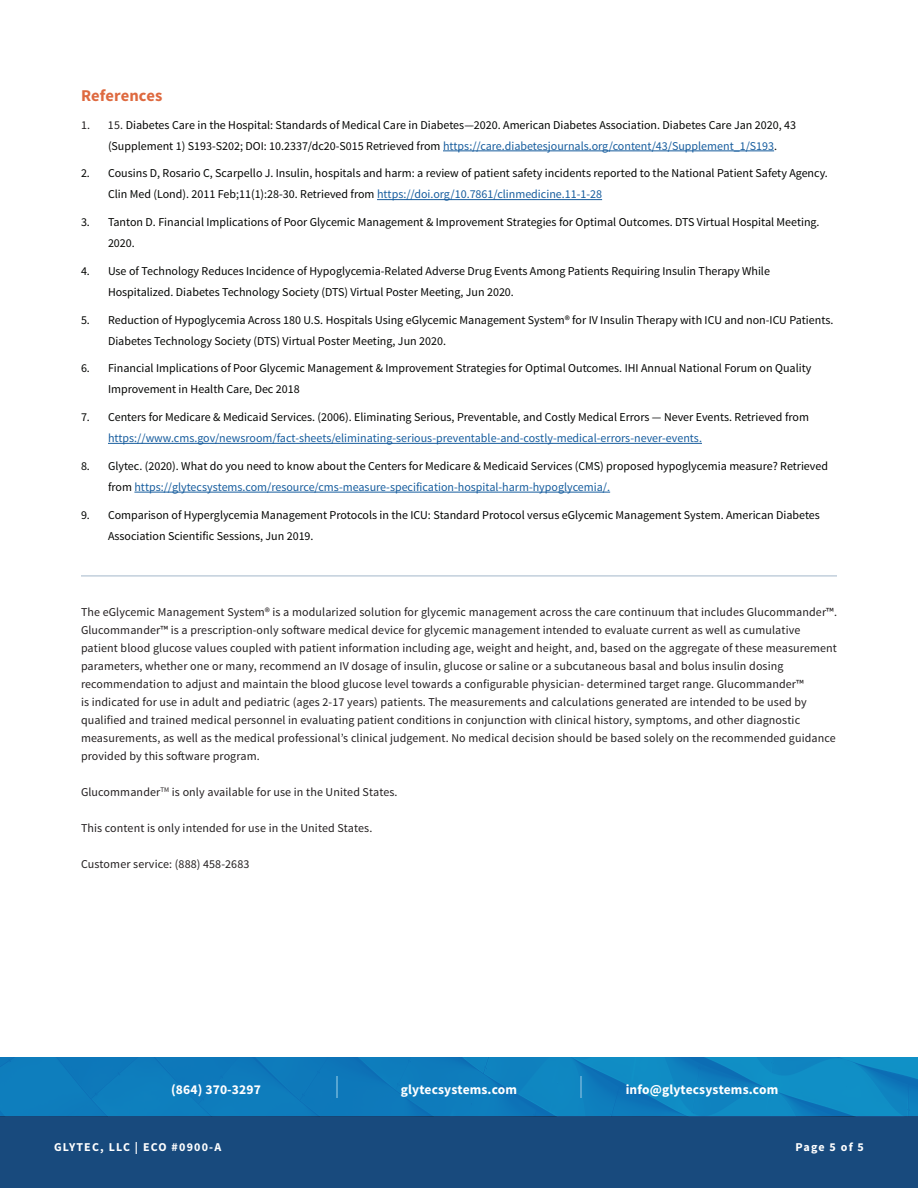
<style>
.page{position:relative;width:918px;height:1188px;background:#fff}
.page>*{position:absolute;margin:0;border:0;box-sizing:border-box;transform-origin:0 0}
.t1{font:700 16.5px "Source Sans Pro";letter-spacing:.005em;color:#de693f}
.t2{font:700 13.5px "Source Sans Pro";letter-spacing:.01em;color:#fff}
.t3{font:12px/21px "Source Sans Pro";color:#040503}
.t4{font:12px/18px "Source Sans Pro";letter-spacing:.01em;color:#231f20}
.t5{font:700 12px "Source Sans Pro";letter-spacing:.1em;color:#fff}
.s1{color:#231f20}
.s2{color:#175d9e}
</style>
<div class="page">
<hr style="left:443px;top:151px;width:331px;height:1px;background:#175d9e">
<hr style="left:377px;top:199px;width:225px;height:1px;background:#175d9e">
<hr style="left:108px;top:443px;width:594px;height:1px;background:#175d9e">
<hr style="left:134px;top:492px;width:476px;height:1px;background:#175d9e">
<hr style="left:81px;top:576px;width:756px;height:1px;background:#a3b7cb">
<div style="left:0;top:1116px;width:918px;height:72px;background:#184a7d"></div>
<img style="left:0;top:1057px;width:918px;height:59px">
<svg style="left:337px;top:1076px;width:1px;height:22px"></svg>
<svg style="left:580px;top:1076px;width:1px;height:22px"></svg>
<p class="t1" style="left:81px;top:85px;width:83px">References</p>
<p class="t3" style="left:108px;top:114px;width:690px;text-indent:-27px"><span class="s1">1. 15.</span> Diabetes Care in the Hospital: Standards of Medical Care in Diabetes—2020. American Diabetes Association. Diabetes Care Jan 2020, 43 (Supplement 1) S193-S202; DOI: 10.2337/dc20-S015 Retrieved from <span class="s2">https://care.diabetesjournals.org/content/43/Supplement_1/S193</span>.</p>
<p class="t3" style="left:108px;top:163px;width:721px;text-indent:-27px">2. Cousins D, Rosario C, Scarpello J. Insulin, hospitals and harm: a review of patient safety incidents reported to the National Patient Safety Agency.<br>Clin Med (Lond). 2011 Feb;11(1):28-30. Retrieved from <span class="s2">https://doi.org/10.7861/clinmedicine.11-1-28</span></p>
<p class="t3" style="left:108px;top:212px;width:713px;text-indent:-27px">3. Tanton D. Financial Implications of Poor Glycemic Management &amp; Improvement Strategies for Optimal Outcomes. DTS Virtual Hospital Meeting.<br>2020.</p>
<p class="t3" style="left:108px;top:261px;width:663px;text-indent:-27px">4. Use of Technology Reduces Incidence of Hypoglycemia-Related Adverse Drug Events Among Patients Requiring Insulin Therapy While<br>Hospitalized. Diabetes Technology Society (DTS) Virtual Poster Meeting, Jun 2020.</p>
<p class="t3" style="left:108px;top:309px;width:727px;text-indent:-27px">5. Reduction of Hypoglycemia Across 180 U.S. Hospitals Using eGlycemic Management System® for IV Insulin Therapy with ICU and non-ICU Patients.<br>Diabetes Technology Society (DTS) Virtual Poster Meeting, Jun 2020.</p>
<p class="t3" style="left:108px;top:358px;width:705px;text-indent:-27px">6. Financial Implications of Poor Glycemic Management &amp; Improvement Strategies for Optimal Outcomes. IHI Annual National Forum on Quality<br>Improvement in Health Care, Dec 2018</p>
<p class="t3" style="left:108px;top:407px;width:703px;text-indent:-27px">7. Centers for Medicare &amp; Medicaid Services. (2006). Eliminating Serious, Preventable, and Costly Medical Errors — Never Events. Retrieved from <span class="s2">https://www.cms.gov/newsroom/fact-sheets/eliminating-serious-preventable-and-costly-medical-errors-never-events.</span></p>
<p class="t3" style="left:108px;top:456px;width:722px;text-indent:-27px">8. Glytec. (2020). What do you need to know about the Centers for Medicare &amp; Medicaid Services (CMS) proposed hypoglycemia measure? Retrieved from <span class="s2">https://glytecsystems.com/resource/cms-measure-specification-hospital-harm-hypoglycemia/.</span></p>
<p class="t3" style="left:108px;top:504px;width:713px;text-indent:-27px">9. Comparison of Hyperglycemia Management Protocols in the ICU: Standard Protocol versus eGlycemic Management System. American Diabetes<br>Association Scientific Sessions, Jun 2019.</p>
<p class="t4" style="left:81px;top:603px;width:758px">The eGlycemic Management System® is a modularized solution for glycemic management across the care continuum that includes Glucommander™.<br>Glucommander™ is a prescription-only software medical device for glycemic management intended to evaluate current as well as cumulative patient blood glucose values coupled with patient information including age, weight and height, and, based on the aggregate of these measurement parameters, whether one or many, recommend an IV dosage of insulin, glucose or saline or a subcutaneous basal and bolus insulin dosing recommendation to adjust and maintain the blood glucose level towards a configurable physician- determined target range. Glucommander™<br>is indicated for use in adult and pediatric (ages 2-17 years) patients. The measurements and calculations generated are intended to be used by qualified and trained medical personnel in evaluating patient conditions in conjunction with clinical history, symptoms, and other diagnostic measurements, as well as the medical professional’s clinical judgement. No medical decision should be based solely on the recommended guidance provided by this software program.</p>
<p class="t4" style="left:81px;top:783px;width:318px">Glucommander<sup>TM</sup> is only available for use in the United States.</p>
<p class="t4" style="left:81px;top:819px;width:293px">This content is only intended for use in the United States.</p>
<p class="t4" style="left:81px;top:855px;width:170px">Customer service: (888) 458-2683</p>
<p class="t2" style="left:171px;top:1081px;width:91px">(864) 370-3297</p>
<p class="t2" style="left:401px;top:1081px;width:118px">glytecsystems.com</p>
<p class="t2" style="left:626px;top:1081px;width:154px">info@glytecsystems.com</p>
<p class="t5" style="left:54px;top:1140px;width:169px">GLYTEC, LLC | ECO #0900-A</p>
<p class="t5" style="left:795px;top:1140px;width:70px">Page 5 of 5</p>
</div>
